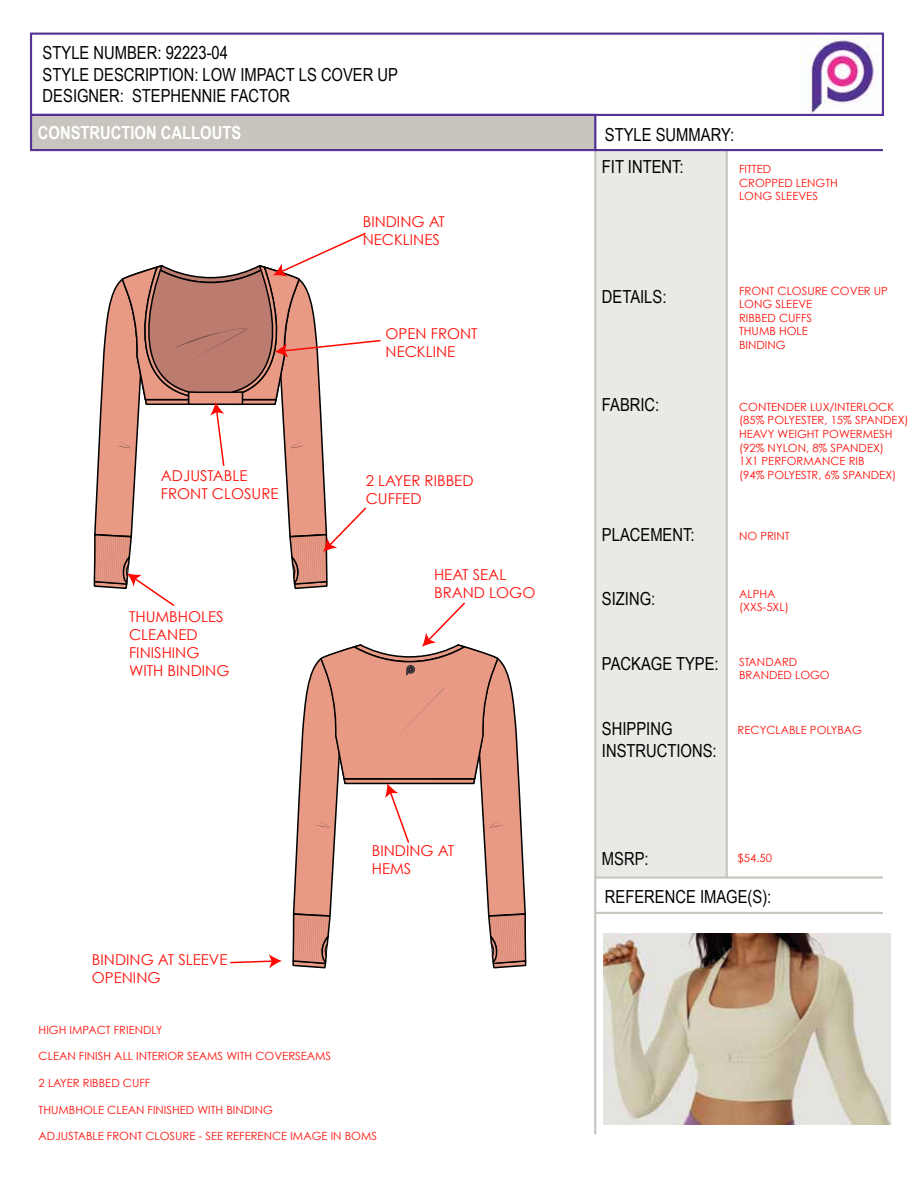
<style>
.page{position:relative;width:918px;height:1188px;background:#fff}
.page>*{position:absolute;margin:0;border:0;box-sizing:border-box;transform-origin:0 0}
.t1{font:18px/21.6px "Arial Narrow";color:#000}
.t2{font:700 18px "Arial Narrow";color:#fff}
.t3{font:15px/18px "Century Gothic";color:#fe120b}
.t4{font:11.25px/13.5px "Century Gothic";color:#fe120b}
</style>
<div class="page">
<img style="left:603px;top:934px;width:287px;height:191px">
<div style="left:595px;top:150px;width:132px;height:728px;background:#e9e9e6"></div>
<hr style="left:594px;top:115px;width:2px;height:1019px;background:#c7c5bd">
<hr style="left:726px;top:150px;width:2px;height:728px;background:#c7c5bd">
<hr style="left:595px;top:149px;width:288px;height:2px;background:#553294">
<hr style="left:595px;top:876px;width:288px;height:3px;background:#c7c5bd">
<div style="left:30px;top:33px;width:854px;height:83px;border:2px solid #553294"></div>
<hr style="left:595px;top:912px;width:288px;height:2px;background:#c7c5bd">
<div style="left:30px;top:114px;width:566px;height:37px;background:#c7c5bd;border:2px solid #553294"></div>
<img style="left:800px;top:37px;width:77px;height:76px">
<svg style="left:93px;top:232px;width:434px;height:737px"></svg>
<h1 class="t1" style="left:43px;top:41px;width:357px">STYLE NUMBER: 92223-04<br>STYLE DESCRIPTION: LOW IMPACT LS COVER UP<br>DESIGNER: STEPHENNIE FACTOR</h1>
<h1 class="t2" style="left:38px;top:119px;width:205px">CONSTRUCTION CALLOUTS</h1>
<h2 class="t3" style="left:161px;top:467px;width:119px">ADJUSTABLE<br>FRONT CLOSURE</h2>
<h2 class="t3" style="left:129px;top:607px;width:102px">THUMBHOLES<br>CLEANED<br>FINISHING<br>WITH BINDING</h2>
<h2 class="t3" style="left:92px;top:950px;width:137px">BINDING AT SLEEVE<br>OPENING</h2>
<p class="t4" style="left:39px;top:1023px;width:125px">HIGH IMPACT FRIENDLY</p>
<h2 class="t3" style="left:363px;top:212px;width:84px">BINDING AT<br>NECKLINES</h2>
<h2 class="t3" style="left:386px;top:325px;width:94px">OPEN FRONT<br>NECKLINE</h2>
<h2 class="t3" style="left:366px;top:471px;width:109px">2 LAYER RIBBED<br>CUFFED</h2>
<h2 class="t3" style="left:434px;top:565px;width:103px">HEAT SEAL<br>BRAND LOGO</h2>
<h2 class="t3" style="left:372px;top:841px;width:84px">BINDING AT<br>HEMS</h2>
<p class="t4" style="left:39px;top:1049px;width:294px">CLEAN FINISH ALL INTERIOR SEAMS WITH COVERSEAMS</p>
<p class="t4" style="left:39px;top:1076px;width:113px">2 LAYER RIBBED CUFF</p>
<p class="t4" style="left:39px;top:1103px;width:236px">THUMBHOLE CLEAN FINISHED WITH BINDING</p>
<p class="t4" style="left:39px;top:1129px;width:340px">ADJUSTABLE FRONT CLOSURE - SEE REFERENCE IMAGE IN BOMS</p>
<h1 class="t1" style="left:605px;top:123px;width:131px">STYLE SUMMARY:</h1>
<h1 class="t1" style="left:602px;top:156px;width:83px">FIT INTENT:</h1>
<p class="t4" style="left:739px;top:162px;width:100px">FITTED<br>CROPPED LENGTH<br>LONG SLEEVES</p>
<h1 class="t1" style="left:602px;top:285px;width:66px">DETAILS:</h1>
<p class="t4" style="left:739px;top:284px;width:150px">FRONT CLOSURE COVER UP<br>LONG SLEEVE<br>RIBBED CUFFS<br>THUMB HOLE<br>BINDING</p>
<h1 class="t1" style="left:602px;top:393px;width:59px">FABRIC:</h1>
<p class="t4" style="left:739px;top:400px;width:171px">CONTENDER LUX/INTERLOCK (85% POLYESTER, 15% SPANDEX)<br>HEAVY WEIGHT POWERMESH (92% NYLON, 8% SPANDEX)<br>1X1 PERFORMANCE RIB<br>(94% POLYESTR, 6% SPANDEX)</p>
<h1 class="t1" style="left:602px;top:523px;width:94px">PLACEMENT:</h1>
<p class="t4" style="left:739px;top:529px;width:52px">NO PRINT</p>
<h1 class="t1" style="left:602px;top:588px;width:55px">SIZING:</h1>
<p class="t4" style="left:739px;top:587px;width:51px">ALPHA (XXS-5XL)</p>
<h1 class="t1" style="left:602px;top:652px;width:118px">PACKAGE TYPE:</h1>
<p class="t4" style="left:739px;top:655px;width:92px">STANDARD<br>BRANDED LOGO</p>
<h1 class="t1" style="left:602px;top:717px;width:116px">SHIPPING<br>INSTRUCTIONS:</h1>
<p class="t4" style="left:738px;top:723px;width:126px">RECYCLABLE POLYBAG</p>
<h1 class="t1" style="left:602px;top:847px;width:48px">MSRP:</h1>
<p class="t4" style="left:738px;top:851px;width:36px">$54.50</p>
<h1 class="t1" style="left:605px;top:886px;width:168px">REFERENCE IMAGE(S):</h1>
</div>
